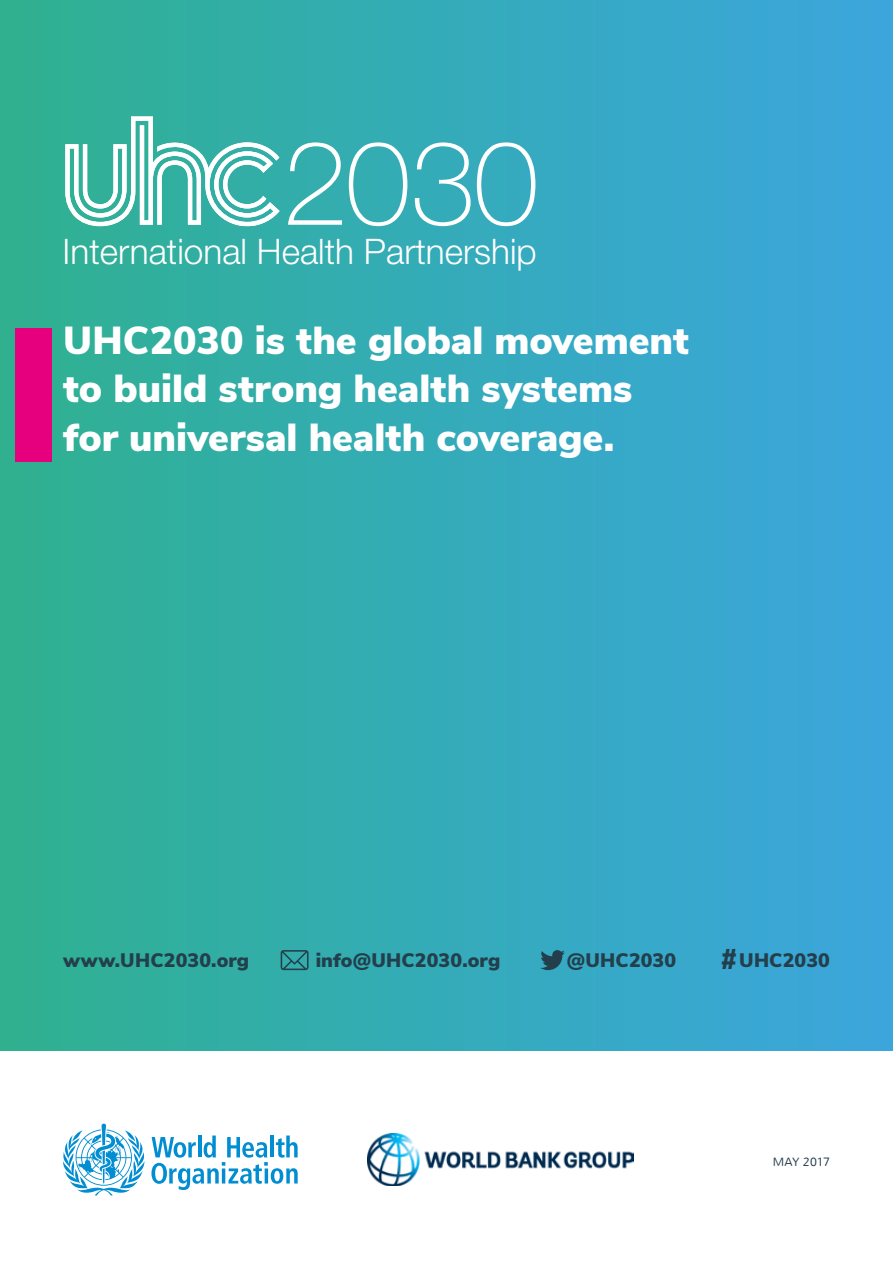
<style>
.page{position:relative;width:893px;height:1263px;background:#fff}
.page>*{position:absolute;margin:0;border:0;box-sizing:border-box;transform-origin:0 0}
.t1{font:100 117.3px "Helvetica Neue";color:#fff}
.t2{font:900 39px/48px "Nunito Sans";color:#fff}
.t3{font:300 35.25px "Helvetica Neue";color:#fff}
.t4{font:900 19.5px "Nunito Sans";letter-spacing:.01em;color:#233f4c}
.t5{font:300 12px "Nunito";letter-spacing:-.005em;color:#233f4c}
.s1{font-size:28.5px}
</style>
<div class="page">
<div style="left:0;top:0;width:893px;height:1050px;background:linear-gradient(to right,#2fb190,#3ba5df)"></div>
<svg style="left:65px;top:116px;width:215px;height:110px"></svg>
<svg style="left:63px;top:1124px;width:235px;height:71px"></svg>
<img style="left:368px;top:1133px;width:266px;height:53px">
<svg style="left:540px;top:950px;width:25px;height:20px"></svg>
<svg style="left:281px;top:950px;width:28px;height:20px"></svg>
<div style="left:16px;top:328px;width:36px;height:134px;background:#e6007d"></div>
<h1 class="t1" style="left:283px;top:94px;width:258px">2030</h1>
<p class="t3" style="left:63px;top:223px;width:476px">International Health Partnership</p>
<p class="t2" style="left:63px;top:315px;width:627px">UHC2030 is the global movement to build strong health systems for universal health coverage.</p>
<p class="t4" style="left:63px;top:946px;width:188px">www.UHC2030.org</p>
<p class="t4" style="left:316px;top:946px;width:186px">info@UHC2030.org</p>
<p class="t4" style="left:567px;top:946px;width:111px">@UHC2030</p>
<p class="t4" style="left:721px;top:946px;width:111px"><span class="s1">#</span>UHC2030</p>
<p class="t5" style="left:773px;top:1154px;width:59px">MAY 2017</p>
</div>
